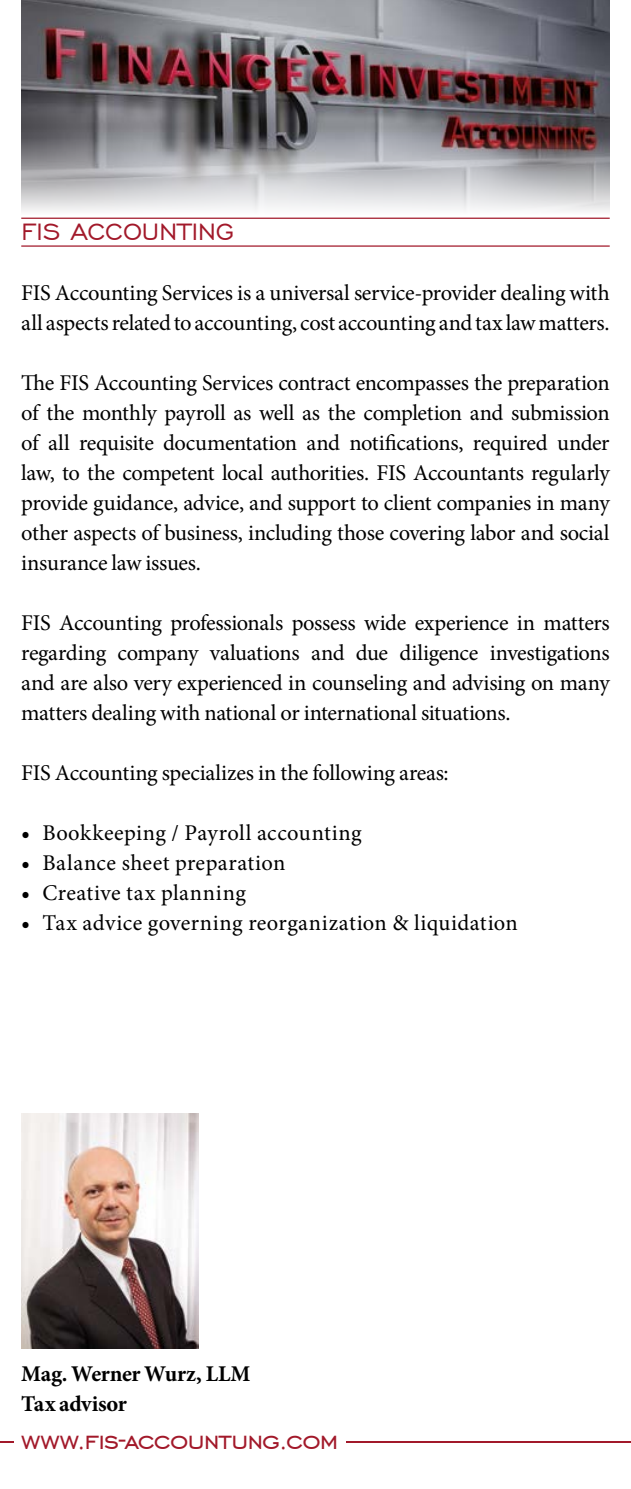
<style>
.page{position:relative;width:631px;height:1489px;background:#fff}
.page>*{position:absolute;margin:0;border:0;box-sizing:border-box;transform-origin:0 0}
.t1{font:31.5px "Engravers Gothic BT";letter-spacing:-.03em;color:#a2192a}
.t2{font:30px "Engravers Gothic BT";letter-spacing:-.01em;color:#a2192a}
.t3{font:22.5px/30px "Minion Pro";color:#000;text-align:justify}
.t4{font:22.5px "Minion Pro";letter-spacing:.02em;color:#000}
.t5{font:700 22.5px/30px "Minion Pro";letter-spacing:-.015em;color:#000}
.s1{font-weight:700}
</style>
<div class="page">
<img style="left:21px;top:0;width:588px;height:211px">
<hr style="left:21px;top:217px;width:588px;height:2px;background:#a2192a">
<hr style="left:21px;top:245px;width:588px;height:2px;background:#a2192a">
<hr style="left:0;top:1440px;width:631px;height:2px;background:#a2192a">
<div style="left:14px;top:1329px;width:331px;height:126px;background:#fff"></div>
<img style="left:21px;top:1113px;width:177px;height:235px">
<h2 class="t2" style="left:21px;top:215px;width:215px">FIS ACCOUNTING</h2>
<p class="t3" style="left:21px;top:278px;width:590px">FIS Accounting Services is a universal service-provider dealing with all aspects related to accounting, cost accounting and tax law matters.</p>
<p class="t3" style="left:21px;top:368px;width:590px">The FIS Accounting Services contract encompasses the preparation of the monthly payroll as well as the completion and submission of all requisite documentation and notifications, required under law, to the competent local authorities. FIS Accountants regularly provide guidance, advice, and support to client companies in many other aspects of business, including those covering labor and social insurance law issues.</p>
<p class="t3" style="left:21px;top:608px;width:590px">FIS Accounting professionals possess wide experience in matters regarding company valuations and due diligence investigations and are also very experienced in counseling and advising on many matters dealing with national or international situations.</p>
<p class="t3" style="left:21px;top:758px;width:429px">FIS Accounting specializes in the following areas:</p>
<p class="t4" style="left:21px;top:818px;width:342px"><span class="s1">•</span> Bookkeeping / Payroll accounting</p>
<p class="t4" style="left:21px;top:848px;width:266px"><span class="s1">•</span> Balance sheet preparation</p>
<p class="t4" style="left:21px;top:878px;width:226px"><span class="s1">•</span> Creative tax planning</p>
<p class="t3" style="left:21px;top:908px;width:498px"><span class="s1">•</span> Tax advice governing reorganization &amp; liquidation</p>
<p class="t5" style="left:21px;top:1358px;width:231px">Mag. Werner Wurz, LLM<br>Tax advisor</p>
<h1 class="t1" style="left:21px;top:1422px;width:319px">www.fis-accountung.com</h1>
</div>
